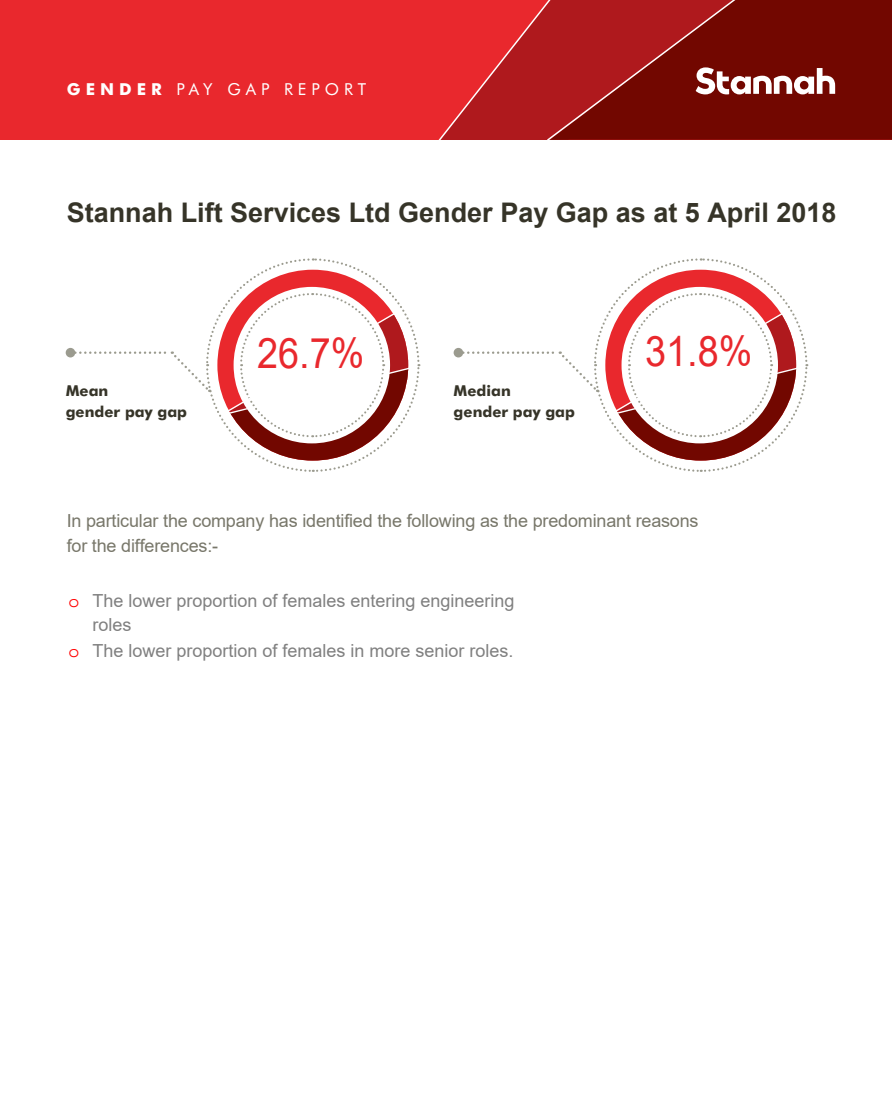
<style>
.page{position:relative;width:892px;height:1101px;background:#fff}
.page>*{position:absolute;margin:0;border:0;box-sizing:border-box;transform-origin:0 0}
.t1{font:42px "Arial";color:#e9282d;scale:.9 1}
.t2{font:700 27px "Arial";color:#363428}
.t3{font:18px/23.5px "Arial";color:#808080}
.t4{font:18px/25.5px "Arial";letter-spacing:-.01em;color:#78776a}
.t5{font:16.5px "Futura BT";letter-spacing:.3em;color:#fff}
.t6{font:700 15px/20.5px "Futura BT";color:#363428}
.s1{font-weight:700}
.s2{font-family:"Courier Std";color:#f00}
</style>
<div class="page">
<svg style="left:70px;top:258px;width:351px;height:214px"></svg>
<div style="left:66px;top:348px;width:9px;height:9px;background:#9b9b8f;border-radius:50%"></div>
<svg style="left:458px;top:258px;width:350px;height:214px"></svg>
<div style="left:454px;top:348px;width:9px;height:9px;background:#9b9b8f;border-radius:50%"></div>
<div style="left:0;top:0;width:892px;height:140px;background:#e9282d"></div>
<div style="left:835px;top:0;width:57px;height:140px;background:#720700"></div>
<svg style="left:438px;top:0;width:397px;height:140px;background:#9e1c1b"></svg>
<p class="t5" style="left:67px;top:79px;width:301px"><span class="s1">GENDER</span> PAY GAP REPORT</p>
<h2 class="t2" style="left:67px;top:194px;width:771px">Stannah Lift Services Ltd Gender Pay Gap as at 5 April 2018</h2>
<h1 class="t1" style="left:257px;top:325px;width:121px">26.7%</h1>
<h1 class="t1" style="left:645px;top:323px;width:121px">31.8%</h1>
<p class="t6" style="left:66px;top:380px;width:123px">Mean<br>gender pay gap</p>
<p class="t6" style="left:454px;top:380px;width:123px">Median<br>gender pay gap</p>
<p class="t4" style="left:67px;top:507px;width:633px">In particular the company has identified the following as the predominant reasons for the differences:-</p>
<p class="t3" style="left:92px;top:589px;width:424px;text-indent:-24px"><span class="s2">o</span> The lower proportion of females entering engineering roles</p>
<p class="t3" style="left:68px;top:638px;width:447px"><span class="s2">o</span> The lower proportion of females in more senior roles.</p>
</div>
